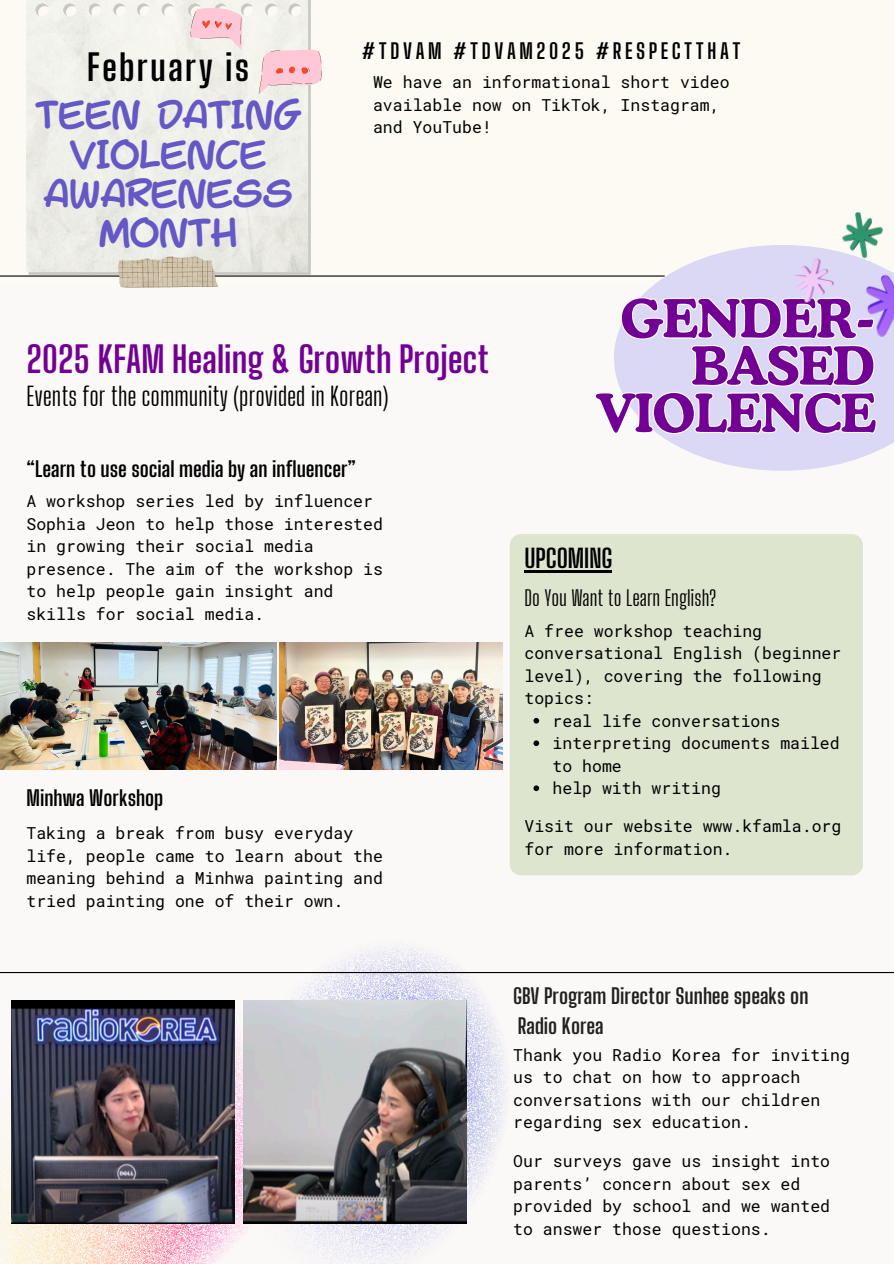
<style>
.page{position:relative;width:894px;height:1264px;background:#fff}
.page>*{position:absolute;margin:0;border:0;box-sizing:border-box;transform-origin:0 0}
.t1{font:700 52.5px/47.2px "Cooper BT";letter-spacing:-.02em;color:#730094;text-align:right}
.t2{font:36px/39.3px "Mulled Wine Season";letter-spacing:-.02em;color:#6457c6;text-align:center}
.t3{font:700 36px "Big Shoulders Display";color:#730094}
.t4{font:700 36px "Big Shoulders Display";letter-spacing:.065em;color:#000}
.t5{font:25.5px "Big Shoulders Display";color:#000}
.t6{font:700 25.5px "Big Shoulders Display";color:#000}
.t7{font:700 21px "Big Shoulders Display";color:#000}
.t8{font:700 21px "Big Shoulders Display";color:#231f20}
.t9{font:700 21px "Big Shoulders Display";letter-spacing:.17em;color:#000}
.t10{font:21px "Big Shoulders Display";color:#000}
.t11{font:16.5px/22.5px "Roboto Mono";color:#000}
</style>
<div class="page">
<div style="left:0;top:0;width:893px;height:1263px;background:#fbf9f7"></div>
<div style="left:0;top:0;width:893px;height:285px;background:#fcfaf2"></div>
<img style="left:26px;top:0;width:284px;height:274px">
<hr style="left:0;top:275px;width:664px;height:1px;background:#000">
<svg style="left:258px;top:49px;width:64px;height:46px"></svg>
<svg style="left:188px;top:7px;width:55px;height:43px"></svg>
<img style="left:119px;top:256px;width:99px;height:31px">
<svg style="left:613px;top:245px;width:280px;height:226px;fill:#dbd8f6"></svg>
<svg style="left:613px;top:296px;width:265px;height:143px"></svg>
<img style="left:792px;top:212px;width:101px;height:126px">
<img style="left:234px;top:946px;width:277px;height:317px">
<img style="left:0;top:1000px;width:293px;height:263px">
<img style="left:11px;top:1000px;width:223px;height:223px">
<img style="left:243px;top:1000px;width:223px;height:223px">
<hr style="left:0;top:972px;width:893px;height:1px;background:#000">
<div style="left:509px;top:534px;width:353px;height:341px;background:#dee5cf"></div>
<img style="left:0;top:642px;width:277px;height:127px">
<img style="left:280px;top:642px;width:222px;height:128px">
<hr style="left:524px;top:570px;width:88px;height:2px;background:#000">
<svg style="left:533px;top:718px;width:6px;height:5px"></svg>
<svg style="left:533px;top:740px;width:6px;height:6px"></svg>
<svg style="left:533px;top:785px;width:6px;height:6px"></svg>
<h2 class="t4" style="left:87px;top:46px;width:164px">February is</h2>
<p class="t2" style="left:35px;top:97px;width:267px">TEEN DATING<br>VIOLENCE<br>AWARENESS<br>MONTH</p>
<p class="t9" style="left:361px;top:38px;width:380px">#TDVAM #TDVAM2025 #RESPECTTHAT</p>
<p class="t11" style="left:373px;top:70px;width:358px">We have an informational short video available now on TikTok, Instagram, and YouTube!</p>
<h6 class="t3" style="left:26px;top:337px;width:464px">2025 KFAM Healing &amp; Growth Project</h6>
<p class="t5" style="left:26px;top:380px;width:363px">Events for the community (provided in Korean)</p>
<p class="t7" style="left:26px;top:456px;width:331px">“Learn to use social media by an influencer”</p>
<p class="t11" style="left:26px;top:489px;width:358px">A workshop series led by influencer<br>Sophia Jeon to help those interested in growing their social media presence. The aim of the workshop is to help people gain insight and skills for social media.</p>
<p class="t7" style="left:26px;top:785px;width:138px">Minhwa Workshop</p>
<p class="t11" style="left:26px;top:821px;width:358px">Taking a break from busy everyday life, people came to learn about the meaning behind a Minhwa painting and tried painting one of their own.</p>
<p class="t1" style="left:595px;top:294px;width:281px">GENDER-<br>BASED<br>VIOLENCE</p>
<h5 class="t6" style="left:524px;top:543px;width:89px">UPCOMING</h5>
<p class="t10" style="left:524px;top:585px;width:193px">Do You Want to Learn English?</p>
<p class="t11" style="left:524px;top:619px;width:318px">A free workshop teaching conversational English (beginner level), covering the following topics:</p>
<p class="t11" style="left:552px;top:709px;width:229px">real life conversations</p>
<p class="t11" style="left:552px;top:731px;width:288px">interpreting documents mailed to home</p>
<p class="t11" style="left:552px;top:776px;width:170px">help with writing</p>
<p class="t11" style="left:524px;top:814px;width:318px">Visit our website www.kfamla.org for more information.</p>
<p class="t8" style="left:513px;top:983px;width:297px">GBV Program Director Sunhee speaks on</p>
<p class="t8" style="left:517px;top:1013px;width:88px">Radio Korea</p>
<h1 class="t11" style="left:513px;top:1043px;width:338px">Thank you Radio Korea for inviting us to chat on how to approach conversations with our children regarding sex education.</h1>
<h3 class="t11" style="left:513px;top:1149px;width:318px">Our surveys gave us insight into parents’ concern about sex ed provided by school and we wanted to answer those questions.</h3>
</div>
